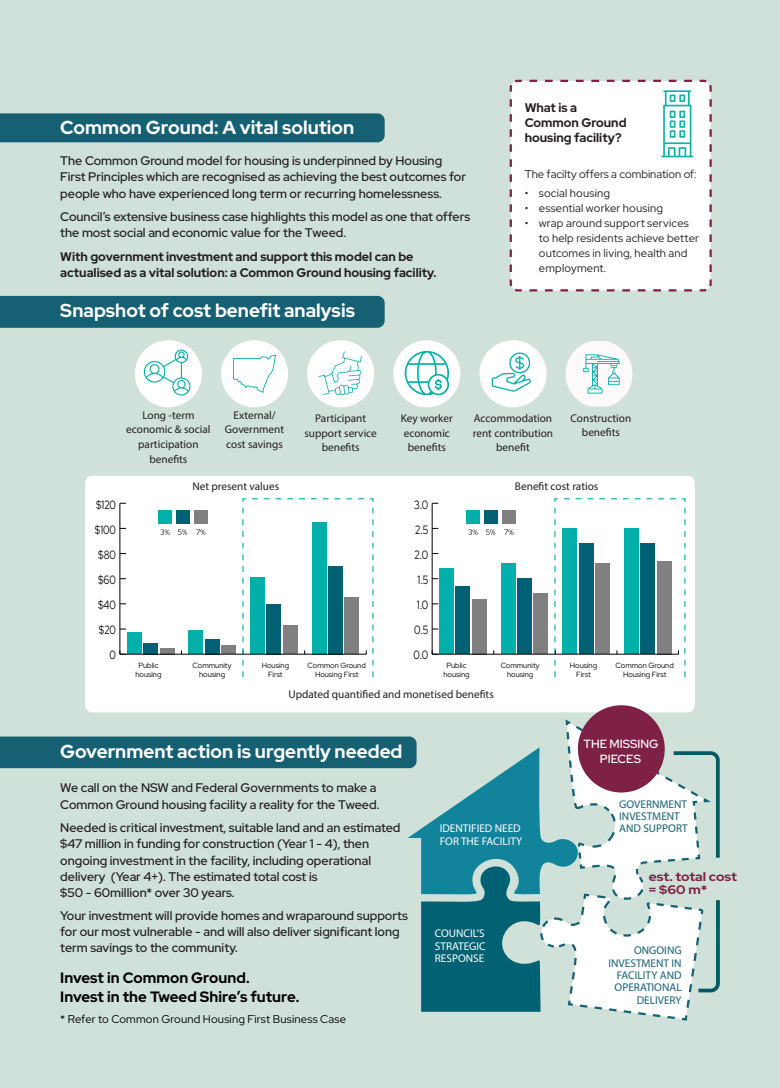
<style>
.page{position:relative;width:780px;height:1088px;background:#cfe1d8}
.page>*{position:absolute;margin:0;border:0;box-sizing:border-box;transform-origin:0 0}
.t1{font:700 18.75px "Red Hat Display";color:#fff}
.t2{font:700 15px/18.8px "Red Hat Display";letter-spacing:.005em;color:#000}
.body{font:500 12.5px/16.2px "Red Hat Display";color:#231f20}
.body-2{font:700 12.5px/15px "Red Hat Display";color:#231f20}
.body-3{font:700 12.38px/13.8px "Red Hat Display";color:#7f2146;scale:1.11 1}
.t3{font:300 12px "Red Hat Display";color:#000;scale:.81 1}
.t4{font:500 11.88px "Red Hat Display";color:#fff}
.body-4{font:11.25px/14.6px "Myriad Pro";color:#231f20;text-align:center}
.body-5{font:11.25px/15px "Red Hat Display";letter-spacing:.015em;color:#231f20}
.body-6{font:11.25px/12.4px "Myriad Pro";color:#156173;text-align:right}
.body-7{font:11.25px/12.4px "Myriad Pro";color:#fff}
.t5{font:11.25px "Red Hat Display";letter-spacing:.015em;color:#000}
.t6{font:300 7.5px/9px "Red Hat Display";color:#000;text-align:center}
</style>
<div class="page">
<div style="left:0;top:113px;width:384px;height:29px;background:#156173"></div>
<div style="left:0;top:296px;width:384px;height:32px;background:#156173"></div>
<div style="left:135px;top:340px;width:67px;height:67px;background:#fff;border-radius:50%"></div>
<svg style="left:144px;top:349px;width:47px;height:47px"></svg>
<div style="left:221px;top:340px;width:67px;height:67px;background:#fff;border-radius:50%"></div>
<svg style="left:233px;top:355px;width:43px;height:38px"></svg>
<div style="left:307px;top:340px;width:67px;height:67px;background:#fff;border-radius:50%"></div>
<svg style="left:318px;top:351px;width:44px;height:44px"></svg>
<div style="left:393px;top:340px;width:67px;height:67px;background:#fff;border-radius:50%"></div>
<svg style="left:404px;top:351px;width:45px;height:45px"></svg>
<div style="left:479px;top:340px;width:67px;height:67px;background:#fff;border-radius:50%"></div>
<svg style="left:491px;top:352px;width:40px;height:40px"></svg>
<svg style="left:565px;top:341px;width:67px;height:66px"></svg>
<div style="left:85px;top:476px;width:609px;height:236px;background:#fff;border-radius:7px"></div>
<div style="left:160px;top:648px;width:14px;height:6px;background:#808080"></div>
<div style="left:221px;top:645px;width:15px;height:9px;background:#808080"></div>
<div style="left:143px;top:643px;width:15px;height:11px;background:#006174"></div>
<div style="left:205px;top:639px;width:15px;height:15px;background:#006174"></div>
<div style="left:127px;top:633px;width:15px;height:21px;background:#00afa9"></div>
<div style="left:188px;top:630px;width:15px;height:24px;background:#00afa9"></div>
<hr style="left:120px;top:654px;width:246px;height:1px;background:#000">
<hr style="left:120px;top:503px;width:1px;height:151px;background:#000">
<svg style="left:120px;top:650px;width:6px;height:5px"></svg>
<div style="left:158px;top:511px;width:13px;height:13px;background:#00afa9"></div>
<svg style="left:160px;top:529px;width:10px;height:6px"></svg>
<div style="left:176px;top:511px;width:13px;height:13px;background:#006174"></div>
<svg style="left:178px;top:529px;width:9px;height:6px"></svg>
<div style="left:194px;top:511px;width:13px;height:13px;background:#808080"></div>
<svg style="left:196px;top:529px;width:9px;height:6px"></svg>
<div style="left:472px;top:599px;width:14px;height:55px;background:#808080"></div>
<div style="left:533px;top:594px;width:15px;height:60px;background:#808080"></div>
<div style="left:455px;top:586px;width:15px;height:68px;background:#006174"></div>
<div style="left:517px;top:579px;width:15px;height:75px;background:#006174"></div>
<div style="left:439px;top:569px;width:15px;height:85px;background:#00afa9"></div>
<div style="left:500px;top:564px;width:15px;height:90px;background:#00afa9"></div>
<hr style="left:432px;top:654px;width:246px;height:1px;background:#000">
<svg style="left:553px;top:498px;width:132px;height:180px"></svg>
<hr style="left:432px;top:503px;width:1px;height:151px;background:#000">
<svg style="left:432px;top:650px;width:6px;height:5px"></svg>
<svg style="left:242px;top:498px;width:132px;height:180px"></svg>
<div style="left:466px;top:511px;width:13px;height:13px;background:#00afa9"></div>
<svg style="left:468px;top:529px;width:9px;height:6px"></svg>
<div style="left:484px;top:511px;width:13px;height:13px;background:#006174"></div>
<svg style="left:486px;top:529px;width:9px;height:6px"></svg>
<div style="left:502px;top:511px;width:13px;height:13px;background:#808080"></div>
<svg style="left:504px;top:529px;width:9px;height:6px"></svg>
<svg style="left:508px;top:79px;width:204px;height:214px"></svg>
<svg style="left:661px;top:90px;width:32px;height:67px"></svg>
<svg style="left:0;top:721px;width:721px;height:301px;background:#afcdcb"></svg>
<div style="left:578px;top:705px;width:86px;height:87px;background:#7f2146;border-radius:50%"></div>
<p class="t1" style="left:60px;top:115px;width:295px">Common Ground: A vital solution</p>
<p class="body" style="left:60px;top:152px;width:407px">The Common Ground model for housing is underpinned by Housing<br>First Principles which are recognised as achieving the best outcomes for people who have experienced long term or recurring homelessness.</p>
<p class="body" style="left:60px;top:208px;width:411px">Council’s extensive business case highlights this model as one that offers the most social and economic value for the Tweed.</p>
<p class="body-2" style="left:60px;top:248px;width:377px;line-height:16.2px">With government investment and support this model can be actualised as a vital solution: a Common Ground housing facility.</p>
<p class="t1" style="left:60px;top:298px;width:296px">Snapshot of cost benefit analysis</p>
<p class="body-2" style="left:524px;top:100px;width:103px">What is a<br>Common Ground housing facility?</p>
<p class="body-5" style="left:524px;top:167px;width:173px">The facilty offers a combination of:</p>
<p class="body-5" style="left:524px;top:185px;width:87px">• social housing</p>
<p class="body-5" style="left:524px;top:200px;width:140px">• essential worker housing</p>
<p class="body-5" style="left:539px;top:215px;width:162px;text-indent:-14px">• wrap around support services to help residents achieve better outcomes in living, health and employment.</p>
<p class="body-4" style="left:126px;top:407px;width:86px">Long -term economic &amp; social participation benefits</p>
<p class="body-4" style="left:225px;top:407px;width:61px">External/<br>Government cost savings</p>
<p class="body-4" style="left:304px;top:411px;width:74px">Participant support service benefits</p>
<p class="body-4" style="left:401px;top:411px;width:54px">Key worker economic benefits</p>
<p class="body-4" style="left:473px;top:411px;width:82px">Accommodation rent contribution benefit</p>
<p class="body-4" style="left:570px;top:410px;width:62px">Construction benefits</p>
<p class="body-4" style="left:192px;top:479px;width:88px">Net present values</p>
<p class="body-4" style="left:515px;top:479px;width:85px">Benefit cost ratios</p>
<p class="t3" style="left:96px;top:496px;width:26px">$120</p>
<p class="t3" style="left:414px;top:496px;width:19px">3.0</p>
<p class="t3" style="left:95px;top:522px;width:28px">$100</p>
<p class="t3" style="left:415px;top:522px;width:18px">2.5</p>
<p class="t3" style="left:98px;top:547px;width:24px">$80</p>
<p class="t3" style="left:414px;top:547px;width:19px">2.0</p>
<p class="t3" style="left:98px;top:572px;width:24px">$60</p>
<p class="t3" style="left:417px;top:572px;width:15px">1.5</p>
<p class="t3" style="left:98px;top:597px;width:24px">$40</p>
<p class="t3" style="left:417px;top:597px;width:16px">1.0</p>
<p class="t3" style="left:99px;top:622px;width:23px">$20</p>
<p class="t3" style="left:414px;top:622px;width:19px">0.5</p>
<p class="t3" style="left:110px;top:647px;width:9px">0</p>
<p class="t3" style="left:413px;top:647px;width:20px">0.0</p>
<p class="t6" style="left:135px;top:661px;width:28px">Public housing</p>
<p class="t6" style="left:193px;top:661px;width:40px">Community housing</p>
<p class="t6" style="left:262px;top:661px;width:29px">Housing<br>First</p>
<p class="t6" style="left:307px;top:661px;width:60px">Common Ground<br>Housing First</p>
<p class="t6" style="left:443px;top:661px;width:28px">Public housing</p>
<p class="t6" style="left:500px;top:661px;width:40px">Community housing</p>
<p class="t6" style="left:570px;top:661px;width:29px">Housing<br>First</p>
<p class="t6" style="left:615px;top:661px;width:60px">Common Ground<br>Housing First</p>
<p class="body-4" style="left:288px;top:687px;width:207px">Updated quantified and monetised benefits</p>
<p class="t1" style="left:60px;top:739px;width:344px">Government action is urgently needed</p>
<p class="body" style="left:60px;top:780px;width:320px">We call on the NSW and Federal Governments to make a<br>Common Ground housing facility a reality for the Tweed.</p>
<p class="body" style="left:60px;top:819px;width:342px">Needed is critical investment, suitable land and an estimated $47 million in funding for construction (Year 1 - 4), then ongoing investment in the facility, including operational delivery (Year 4+). The estimated total cost is<br>$50 - 60million* over 30 years.</p>
<p class="body" style="left:60px;top:907px;width:349px">Your investment will provide homes and wraparound supports for our most vulnerable - and will also deliver significant long term savings to the community.</p>
<p class="t2" style="left:60px;top:968px;width:241px">Invest in Common Ground.<br>Invest in the Tweed Shire’s future.</p>
<p class="t5" style="left:60px;top:1012px;width:287px">* Refer to Common Ground Housing First Business Case</p>
<p class="body-7" style="left:440px;top:822px;width:84px">IDENTIFIED NEED<br>FOR THE FACILITY</p>
<p class="body-7" style="left:435px;top:927px;width:52px;text-align:justify">COUNCIL’S STRATEGIC RESPONSE</p>
<p class="t4" style="left:583px;top:736px;width:76px">THE MISSING</p>
<p class="t4" style="left:600px;top:751px;width:43px">PIECES</p>
<p class="body-6" style="left:619px;top:797px;width:70px;text-align:left">GOVERNMENT<br>INVESTMENT<br>AND SUPPORT</p>
<p class="body-3" style="left:648px;top:869px;width:81px">est. total cost = $60 m*</p>
<p class="body-6" style="left:608px;top:944px;width:75px">ONGOING<br>INVESTMENT IN<br>FACILITY AND<br>OPERATIONAL<br>DELIVERY</p>
</div>
